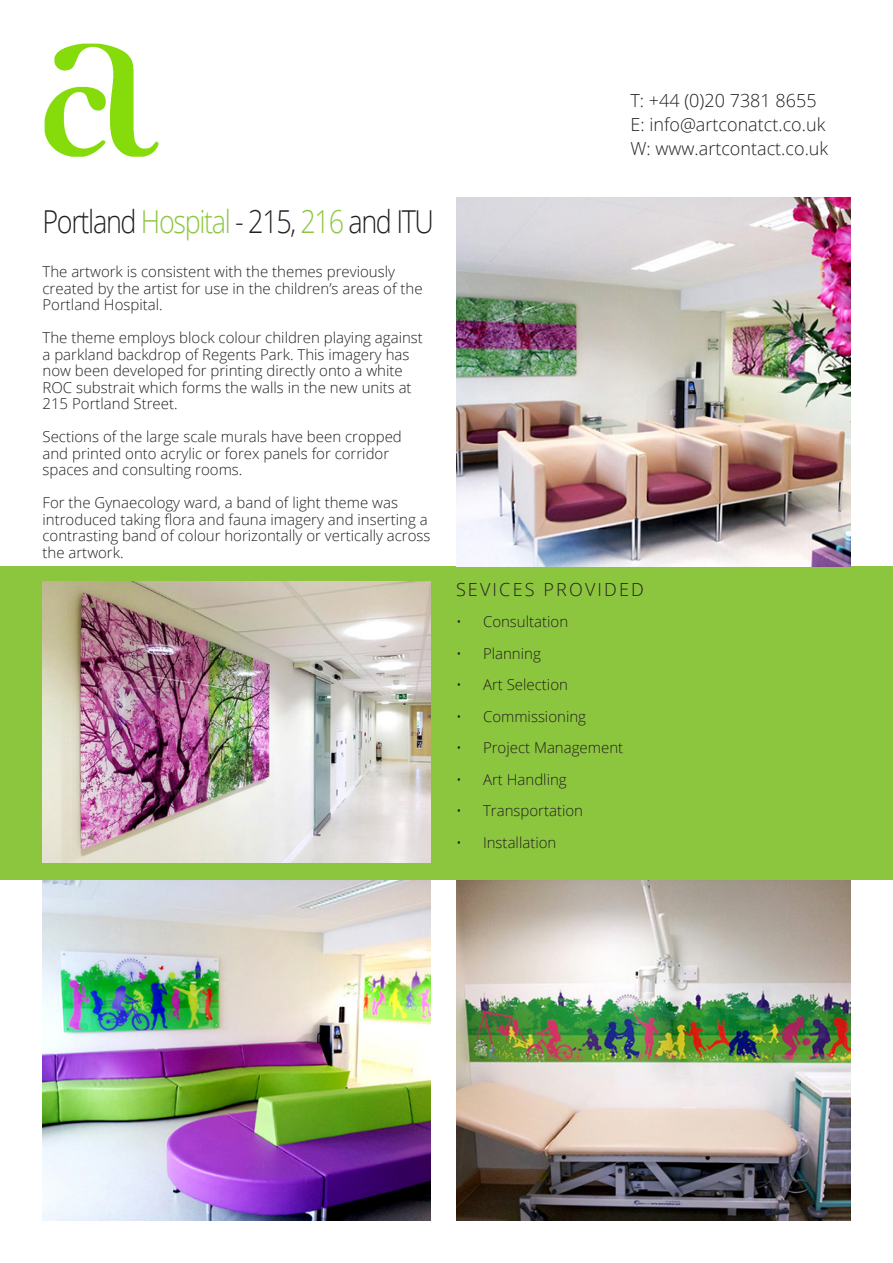
<style>
.page{position:relative;width:893px;height:1263px;background:#fff}
.page>*{position:absolute;margin:0;border:0;box-sizing:border-box;transform-origin:0 0}
.t1{font:300 31.65px "Open Sans";letter-spacing:-.05em;color:#231f20;scale:.85 1}
.t2{font:300 18px/24px "Open Sans";color:#231f20}
.t3{font:300 18px "Open Sans";letter-spacing:.12em;color:#231f20}
.t4{font:300 15px/16.5px "Open Sans";color:#231f20}
.s1{color:#8cc63f}
</style>
<div class="page">
<img style="left:44px;top:43px;width:115px;height:114px">
<div style="left:0;top:566px;width:893px;height:314px;background:#8cc63f"></div>
<img style="left:456px;top:198px;width:394px;height:368px">
<img style="left:456px;top:880px;width:394px;height:340px">
<img style="left:43px;top:880px;width:388px;height:340px">
<img style="left:43px;top:582px;width:388px;height:281px">
<p class="t1" style="left:43px;top:200px;width:462px">Portland <span class="s1">Hospital</span> - 215, <span class="s1">216</span> and ITU</p>
<p class="t4" style="left:43px;top:263px;width:382px">The artwork is consistent with the themes previously created by the artist for use in the children’s areas of the<br>Portland Hospital.</p>
<p class="t4" style="left:43px;top:329px;width:382px">The theme employs block colour children playing against a parkland backdrop of Regents Park. This imagery has now been developed for printing directly onto a white ROC substrait which forms the walls in the new units at 215 Portland Street.</p>
<p class="t4" style="left:43px;top:428px;width:361px">Sections of the large scale murals have been cropped and printed onto acrylic or forex panels for corridor spaces and consulting rooms.</p>
<p class="t4" style="left:43px;top:494px;width:390px">For the Gynaecology ward, a band of light theme was introduced taking flora and fauna imagery and inserting a contrasting band of colour horizontally or vertically across the artwork.</p>
<p class="t2" style="left:630px;top:88px;width:199px">T: +44 (0)20 7381 8655<br>E: info@artconatct.co.uk<br>W: www.artcontact.co.uk</p>
<p class="t3" style="left:456px;top:577px;width:189px">SEVICES PROVIDED</p>
<p class="t4" style="left:456px;top:613px;width:114px">• Consultation</p>
<p class="t4" style="left:456px;top:644px;width:86px">• Planning</p>
<p class="t4" style="left:456px;top:676px;width:113px">• Art Selection</p>
<p class="t4" style="left:456px;top:707px;width:132px">• Commissioning</p>
<p class="t4" style="left:456px;top:739px;width:169px">• Project Management</p>
<p class="t4" style="left:456px;top:770px;width:112px">• Art Handling</p>
<p class="t4" style="left:456px;top:802px;width:129px">• Transportation</p>
<p class="t4" style="left:456px;top:833px;width:102px">• Installation</p>
</div>
